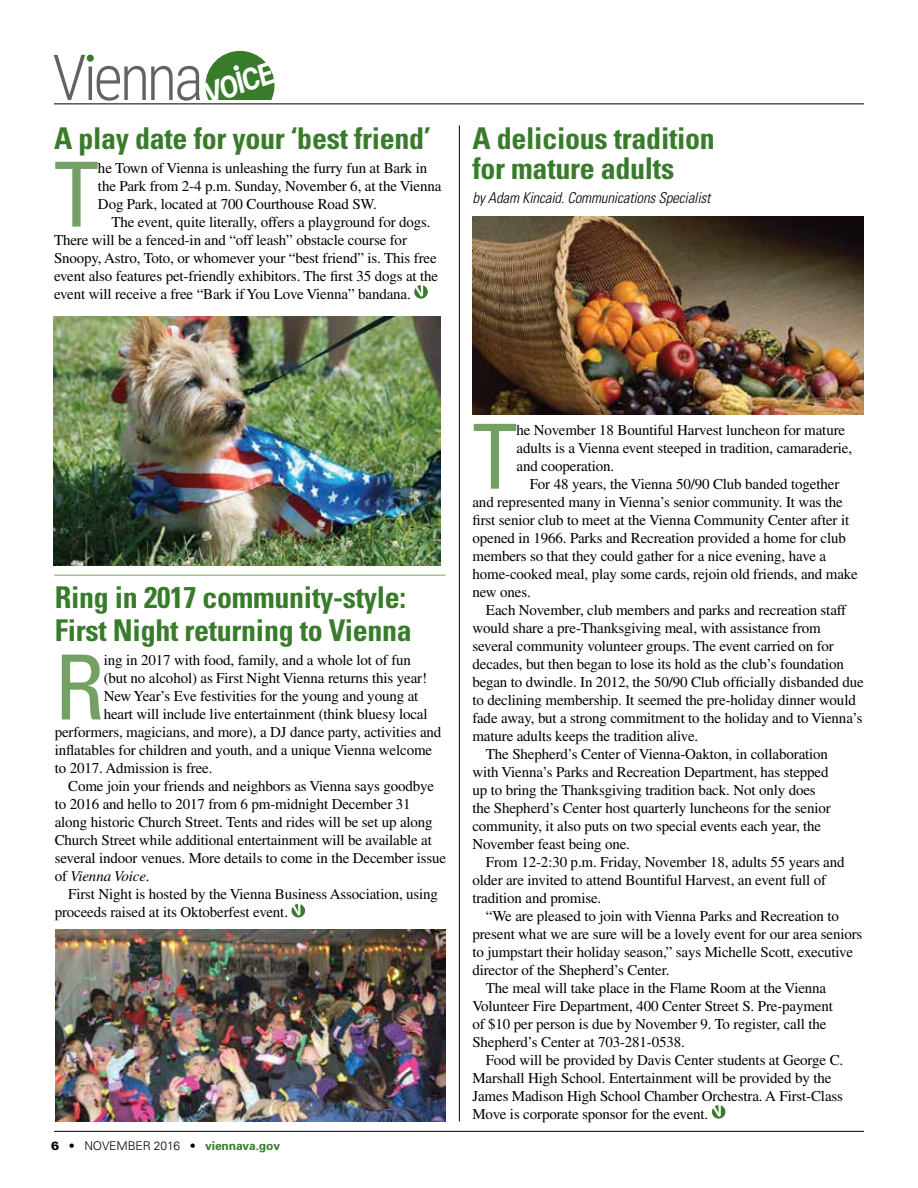
<style>
.page{position:relative;width:918px;height:1188px;background:#fff}
.page>*{position:absolute;margin:0;border:0;box-sizing:border-box;transform-origin:0 0}
.t1{font:condensed 89.85px "Univers";color:#75a065}
.t2{font:700 30.45px "Roboto";color:#fff;scale:.89 1}
.t3{font:700 condensed 30px/33px "Univers";letter-spacing:-.01em;color:#387c2b}
.t4{font:15px/18px "Times";letter-spacing:-.01em;color:#000}
.t5{font:italic 300 condensed 15px "Univers";letter-spacing:-.01em;color:#000}
.t6{font:italic 15px "Times";letter-spacing:-.01em;color:#000}
.t7{font:300 12px "Univers";letter-spacing:-.01em;color:#000}
.s1{font-style:normal}
.s2{font-weight:900}
.s3{font-weight:700;color:#387c2b}
</style>
<div class="page">
<svg style="left:292px;top:904px;width:13px;height:13px"></svg>
<img style="left:55px;top:930px;width:391px;height:192px">
<svg style="left:414px;top:285px;width:14px;height:14px"></svg>
<img style="left:54px;top:316px;width:387px;height:250px">
<hr style="left:54px;top:574px;width:392px;height:2px;background:#a4bf96">
<svg style="left:712px;top:1105px;width:13px;height:14px"></svg>
<img style="left:472px;top:217px;width:392px;height:198px">
<hr style="left:459px;top:125px;width:1px;height:996px;background:#000">
<hr style="left:54px;top:1131px;width:810px;height:1px;background:#000">
<hr style="left:54px;top:103px;width:810px;height:1px;background:#000">
<svg style="left:54px;top:51px;width:220px;height:50px"></svg>
<h2 class="t2" style="left:198px;top:74px;width:81px;rotate:-18deg">VOICE</h2>
<h3 class="t3" style="left:54px;top:121px;width:378px">A play date for your ‘best friend’</h3>
<h1 class="t1" style="left:54px;top:138px;width:46px">T</h1>
<p class="t4" style="left:98px;top:159px;width:345px">he Town of Vienna is unleashing the furry fun at Bark in the Park from 2-4 p.m. Sunday, November 6, at the Vienna<br>Dog Park, located at 700 Courthouse Road SW.</p>
<p class="t4" style="left:54px;top:213px;width:386px;text-indent:57px">The event, quite literally, offers a playground for dogs.<br>There will be a fenced-in and “off leash” obstacle course for Snoopy, Astro, Toto, or whomever your “best friend” is. This free event also features pet-friendly exhibitors. The first 35 dogs at the event will receive a free “Bark if You Love Vienna” bandana.</p>
<h3 class="t3" style="left:472px;top:122px;width:244px;line-height:30px">A delicious tradition for mature adults</h3>
<p class="t5" style="left:472px;top:188px;width:239px">by Adam Kincaid. Communications Specialist</p>
<h3 class="t3" style="left:55px;top:581px;width:359px">Ring in 2017 community-style:<br>First Night returning to Vienna</h3>
<h1 class="t1" style="left:55px;top:631px;width:51px">R</h1>
<p class="t4" style="left:104px;top:651px;width:309px">ing in 2017 with food, family, and a whole lot of fun</p>
<p class="t4" style="left:104px;top:669px;width:325px">(but no alcohol) as First Night Vienna returns this year!</p>
<p class="t4" style="left:104px;top:687px;width:316px">New Year’s Eve festivities for the young and young at</p>
<p class="t4" style="left:104px;top:705px;width:325px">heart will include live entertainment (think bluesy local</p>
<p class="t4" style="left:55px;top:723px;width:388px">performers, magicians, and more), a DJ dance party, activities and</p>
<p class="t4" style="left:55px;top:741px;width:379px">inflatables for children and youth, and a unique Vienna welcome</p>
<p class="t4" style="left:55px;top:759px;width:159px">to 2017. Admission is free.</p>
<p class="t4" style="left:68px;top:777px;width:367px">Come join your friends and neighbors as Vienna says goodbye</p>
<p class="t4" style="left:55px;top:795px;width:357px">to 2016 and hello to 2017 from 6 pm-midnight December 31</p>
<p class="t4" style="left:55px;top:813px;width:380px">along historic Church Street. Tents and rides will be set up along</p>
<p class="t4" style="left:55px;top:831px;width:379px">Church Street while additional entertainment will be available at</p>
<p class="t4" style="left:55px;top:849px;width:393px">several indoor venues. More details to come in the December issue</p>
<p class="t6" style="left:55px;top:868px;width:96px"><span class="s1">of</span> Vienna Voice<span class="s1">.</span></p>
<p class="t4" style="left:68px;top:885px;width:371px">First Night is hosted by the Vienna Business Association, using</p>
<p class="t4" style="left:55px;top:903px;width:235px">proceeds raised at its Oktoberfest event.</p>
<p class="t7" style="left:51px;top:1138px;width:230px"><span class="s2">6</span> • NOVEMBER 2016 • <span class="s3">viennava.gov</span></p>
<h1 class="t1" style="left:472px;top:400px;width:46px">T</h1>
<p class="t4" style="left:516px;top:421px;width:337px">he November 18 Bountiful Harvest luncheon for mature adults is a Vienna event steeped in tradition, camaraderie, and cooperation.</p>
<p class="t4" style="left:472px;top:475px;width:387px;text-indent:58px">For 48 years, the Vienna 50/90 Club banded together and represented many in Vienna’s senior community. It was the first senior club to meet at the Vienna Community Center after it opened in 1966. Parks and Recreation provided a home for club members so that they could gather for a nice evening, have a home-cooked meal, play some cards, rejoin old friends, and make new ones.</p>
<p class="t4" style="left:486px;top:601px;width:362px">Each November, club members and parks and recreation staff</p>
<p class="t4" style="left:472px;top:619px;width:350px">would share a pre-Thanksgiving meal, with assistance from</p>
<p class="t4" style="left:472px;top:637px;width:363px">several community volunteer groups. The event carried on for</p>
<p class="t4" style="left:472px;top:655px;width:373px">decades, but then began to lose its hold as the club’s foundation</p>
<p class="t4" style="left:472px;top:673px;width:393px">began to dwindle. In 2012, the 50/90 Club officially disbanded due</p>
<p class="t4" style="left:472px;top:691px;width:385px">to declining membership. It seemed the pre-holiday dinner would</p>
<p class="t4" style="left:472px;top:709px;width:392px">fade away, but a strong commitment to the holiday and to Vienna’s</p>
<p class="t4" style="left:472px;top:727px;width:227px">mature adults keeps the tradition alive.</p>
<p class="t4" style="left:486px;top:745px;width:344px">The Shepherd’s Center of Vienna-Oakton, in collaboration</p>
<p class="t4" style="left:472px;top:763px;width:358px">with Vienna’s Parks and Recreation Department, has stepped</p>
<p class="t4" style="left:472px;top:781px;width:345px">up to bring the Thanksgiving tradition back. Not only does</p>
<p class="t4" style="left:472px;top:799px;width:360px">the Shepherd’s Center host quarterly luncheons for the senior</p>
<p class="t4" style="left:472px;top:817px;width:350px">community, it also puts on two special events each year, the</p>
<p class="t4" style="left:472px;top:835px;width:159px">November feast being one.</p>
<p class="t4" style="left:486px;top:853px;width:360px">From 12-2:30 p.m. Friday, November 18, adults 55 years and</p>
<p class="t4" style="left:472px;top:871px;width:355px">older are invited to attend Bountiful Harvest, an event full of</p>
<p class="t4" style="left:472px;top:889px;width:130px">tradition and promise.</p>
<p class="t4" style="left:486px;top:907px;width:355px">“We are pleased to join with Vienna Parks and Recreation to</p>
<p class="t4" style="left:472px;top:925px;width:392px">present what we are sure will be a lovely event for our area seniors</p>
<p class="t4" style="left:472px;top:943px;width:382px">to jumpstart their holiday season,” says Michelle Scott, executive</p>
<p class="t4" style="left:472px;top:961px;width:199px">director of the Shepherd’s Center.</p>
<p class="t4" style="left:486px;top:979px;width:342px">The meal will take place in the Flame Room at the Vienna</p>
<p class="t4" style="left:472px;top:997px;width:362px">Volunteer Fire Department, 400 Center Street S. Pre-payment</p>
<p class="t4" style="left:472px;top:1015px;width:356px">of $10 per person is due by November 9. To register, call the</p>
<p class="t4" style="left:472px;top:1033px;width:214px">Shepherd’s Center at 703-281-0538.</p>
<p class="t4" style="left:486px;top:1051px;width:359px">Food will be provided by Davis Center students at George C.</p>
<p class="t4" style="left:472px;top:1069px;width:360px">Marshall High School. Entertainment will be provided by the</p>
<p class="t4" style="left:472px;top:1087px;width:372px">James Madison High School Chamber Orchestra. A First-Class</p>
<p class="t4" style="left:472px;top:1105px;width:237px">Move is corporate sponsor for the event.</p>
</div>
